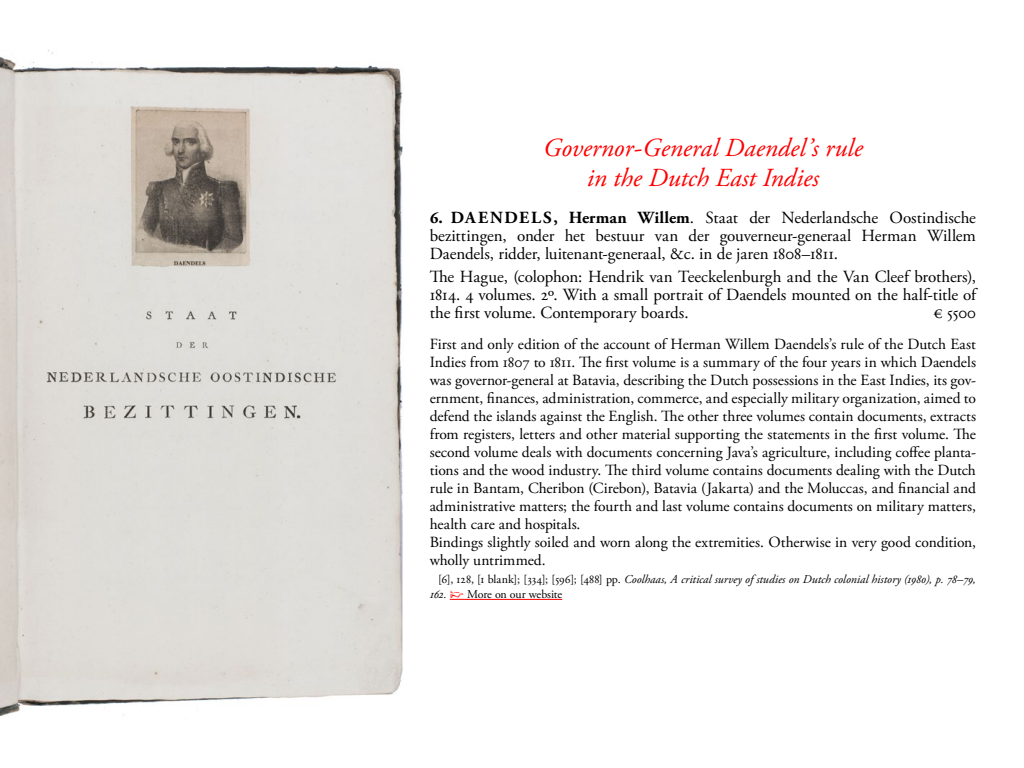
<style>
.page{position:relative;width:1024px;height:768px;background:#fff}
.page>*{position:absolute;margin:0;border:0;box-sizing:border-box;transform-origin:0 0}
.t1{font:italic 26px/30px "Adobe Garamond Pro";color:#f00;text-align:center}
.t2{font:17px/18px "Adobe Garamond Pro";letter-spacing:-.015em;color:#000;text-align:justify}
.t3{font:15.5px/18px "Adobe Garamond Pro";letter-spacing:-.01em;color:#000}
.t4{font:italic 12px/15px "Adobe Garamond Pro";color:#000}
.s1{font-weight:700}
.s2{font-style:normal}
.s3{font-family:"IM FELL English PRO Roman";font-style:normal;color:#f00}
</style>
<div class="page">
<svg style="left:450px;top:599px;width:14px;height:1px"></svg>
<hr style="left:464px;top:599px;width:98px;height:1px;background:#f00">
<img style="left:0;top:49px;width:403px;height:667px">
<h1 class="t1" style="left:543px;top:133px;width:321px">Governor-General Daendel’s rule in the Dutch East Indies</h1>
<p class="t2" style="left:430px;top:209px;width:548px"><span class="s1">6. DA ENDEL S, Herman Willem</span>. Staat der Nederlandsche Oostindische bezittingen, onder het bestuur van der gouverneur-generaal Herman Willem Daendels, ridder, luitenant-generaal, &amp;c. in de jaren 1808–1811.</p>
<p class="t2" style="left:430px;top:268px;width:548px">The Hague, (colophon: Hendrik van Teeckelenburgh and the Van Cleef brothers), 1814. 4 volumes. 2º. With a small portrait of Daendels mounted on the half-title of the first volume. Contemporary boards.</p>
<p class="t2" style="left:933px;top:304px;width:44px">€ 5500</p>
<p class="t3" style="left:430px;top:336px;width:548px">First and only edition of the account of Herman Willem Daendels’s rule of the Dutch East Indies from 1807 to 1811. The first volume is a summary of the four years in which Daendels was governor-general at Batavia, describing the Dutch possessions in the East Indies, its gov&shy;ernment, finances, administration, commerce, and especially military organization, aimed to defend the islands against the English. The other three volumes contain documents, extracts from registers, letters and other material supporting the statements in the first volume. The second volume deals with documents concerning Java’s agriculture, including coffee planta&shy;tions and the wood industry. The third volume contains documents dealing with the Dutch rule in Bantam, Cheribon (Cirebon), Batavia (Jakarta) and the Moluccas, and financial and administrative matters; the fourth and last volume contains documents on military matters, health care and hospitals.<br>Bindings slightly soiled and worn along the extremities. Otherwise in very good condition, wholly untrimmed.</p>
<p class="t4" style="left:430px;top:572px;width:548px;text-indent:9px"><span class="s2">[6], 128, [1 blank]; [334]; [596]; [488] pp.</span> Coolhaas, A critical survey of studies on Dutch colonial history (1980), p. 78–79,<br>162. <span class="s3">☞</span> <span class="s2">More on our website</span></p>
</div>
